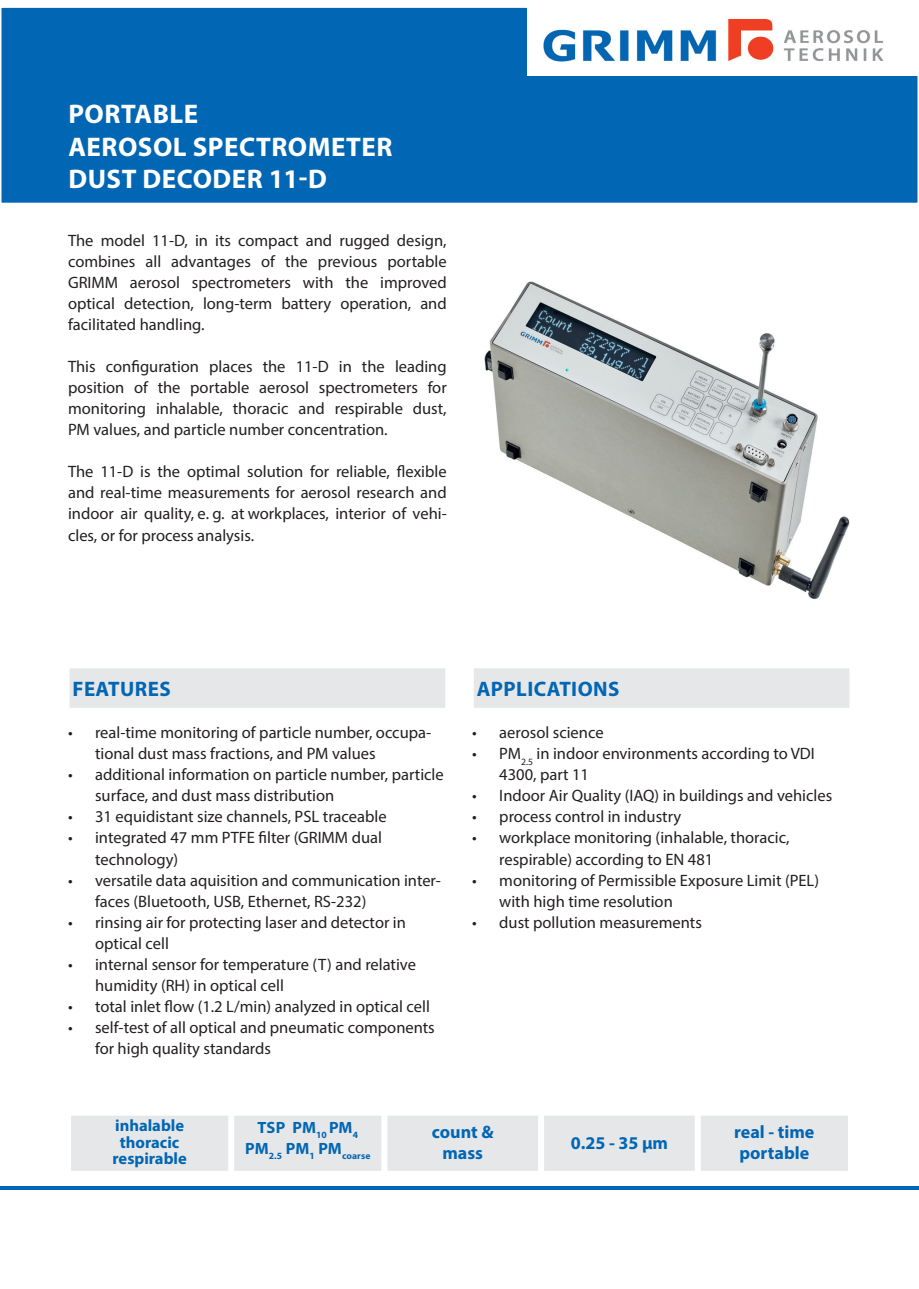
<style>
.page{position:relative;width:919px;height:1289px;background:#fff}
.page>*{position:absolute;margin:0;border:0;box-sizing:border-box;transform-origin:0 0}
.t1{font:700 27px/32.4px "Myriad Pro";letter-spacing:.02em;color:#fff}
.t2{font:700 21px "Myriad Pro";letter-spacing:.02em;color:#0166b3}
.t3{font:700 18px/21px "Myriad Pro";color:#0166b3;text-align:center}
.t4{font:16.5px/21px "Myriad Pro";color:#231f20}
.t5{font:700 16.5px/16.5px "Myriad Pro";color:#0166b3;text-align:center}
.t6{font:700 16.35px "Myriad Pro";color:#0166b3}
.t7{font:700 9.45px "Myriad Pro";letter-spacing:.01em;color:#0166b3}
</style>
<div class="page">
<div style="left:472px;top:666px;width:378px;height:43px;background:#e6e7e9;border:2px solid #fff"></div>
<div style="left:68px;top:666px;width:378px;height:43px;background:#e6e7e9;border:2px solid #fff"></div>
<div style="left:1px;top:7px;width:917px;height:196px;background:#0166b3"></div>
<div style="left:0;top:6px;width:918px;height:198px;border:2px solid #fff"></div>
<div style="left:70px;top:1114px;width:160px;height:58px;background:#e6e7e9"></div>
<div style="left:68px;top:1112px;width:163px;height:61px;border:3px solid #fff"></div>
<div style="left:233px;top:1114px;width:150px;height:58px;background:#e6e7e9"></div>
<div style="left:231px;top:1112px;width:153px;height:61px;border:3px solid #fff"></div>
<div style="left:386px;top:1114px;width:153px;height:58px;background:#e6e7e9"></div>
<div style="left:384px;top:1112px;width:157px;height:61px;border:3px solid #fff"></div>
<div style="left:542px;top:1114px;width:154px;height:58px;background:#e6e7e9"></div>
<div style="left:541px;top:1112px;width:156px;height:61px;border:3px solid #fff"></div>
<hr style="left:0;top:1186px;width:918px;height:3px;background:#0166b3">
<div style="left:527px;top:6px;width:391px;height:69px;background:#fff"></div>
<img style="left:544px;top:19px;width:340px;height:43px">
<img style="left:484px;top:281px;width:366px;height:318px">
<div style="left:699px;top:1114px;width:150px;height:58px;background:#e6e7e9"></div>
<div style="left:697px;top:1112px;width:153px;height:61px;border:3px solid #fff"></div>
<p class="t1" style="left:68px;top:97px;width:326px">PORTABLE<br>AEROSOL SPECTROMETER</p>
<p class="t1" style="left:68px;top:162px;width:260px">DUST DECODER 11-D</p>
<p class="t4" style="left:68px;top:230px;width:380px;text-align:justify">The model 11-D, in its compact and rugged design, combines all advantages of the previous portable GRIMM aerosol spectrometers with the improved optical detection, long-term battery operation, and facilitated handling.</p>
<p class="t4" style="left:68px;top:356px;width:380px;text-align:justify">This configuration places the 11-D in the leading position of the portable aerosol spectrometers for monitoring inhalable, thoracic and respirable dust, PM values, and particle number concentration.</p>
<p class="t4" style="left:68px;top:461px;width:380px;text-align:justify">The 11-D is the optimal solution for reliable, flexible and real-time measurements for aerosol research and indoor air quality, e. g. at workplaces, interior of vehi-</p>
<p class="t4" style="left:68px;top:524px;width:187px">cles, or for process analysis.</p>
<p class="t2" style="left:72px;top:675px;width:100px">FEATURES</p>
<p class="t4" style="left:95px;top:722px;width:337px;text-indent:-27px">• real-time monitoring of particle number, occupa&shy;tional dust mass fractions, and PM values</p>
<p class="t4" style="left:95px;top:764px;width:350px;text-indent:-27px">• additional information on particle number, particle surface, and dust mass distribution</p>
<p class="t4" style="left:68px;top:806px;width:320px">• 31 equidistant size channels, PSL traceable</p>
<p class="t4" style="left:95px;top:827px;width:288px;text-indent:-27px">• integrated 47 mm PTFE filter (GRIMM dual technology)</p>
<p class="t4" style="left:95px;top:869px;width:347px;text-indent:-27px">• versatile data aquisition and communication inter&shy;faces (Bluetooth, USB, Ethernet, RS-232)</p>
<p class="t4" style="left:95px;top:911px;width:312px;text-indent:-27px">• rinsing air for protecting laser and detector in optical cell</p>
<p class="t4" style="left:95px;top:953px;width:322px;text-indent:-27px">• internal sensor for temperature (T) and relative humidity (RH) in optical cell</p>
<p class="t4" style="left:68px;top:995px;width:363px">• total inlet flow (1.2 L/min) analyzed in optical cell</p>
<p class="t4" style="left:95px;top:1016px;width:341px;text-indent:-27px">• self-test of all optical and pneumatic components for high quality standards</p>
<p class="t2" style="left:476px;top:675px;width:144px">APPLICATIONS</p>
<p class="t4" style="left:472px;top:722px;width:133px">• aerosol science</p>
<p class="t4" style="left:499px;top:743px;width:317px;text-indent:-27px">• PM<sub>2.5</sub> in indoor environments according to VDI<br>4300, part 11</p>
<p class="t4" style="left:472px;top:785px;width:361px">• Indoor Air Quality (IAQ) in buildings and vehicles</p>
<p class="t4" style="left:472px;top:806px;width:210px">• process control in industry</p>
<p class="t4" style="left:499px;top:827px;width:292px;text-indent:-27px">• workplace monitoring (inhalable, thoracic, respirable) according to EN 481</p>
<p class="t4" style="left:499px;top:869px;width:321px;text-indent:-27px">• monitoring of Permissible Exposure Limit (PEL) with high time resolution</p>
<p class="t4" style="left:472px;top:911px;width:231px">• dust pollution measurements</p>
<p class="t5" style="left:112px;top:1116px;width:76px">inhalable thoracic respirable</p>
<p class="t6" style="left:257px;top:1116px;width:102px">TSP PM<sub>10</sub> PM<sub>4</sub></p>
<p class="t7" style="left:245px;top:1149px;width:127px"><sup>PM</sup>2.5 <sup>PM</sup>1 <sup>PM</sup>coarse</p>
<p class="t3" style="left:432px;top:1120px;width:63px">count &amp; mass</p>
<p class="t3" style="left:570px;top:1131px;width:99px">0.25 - 35 µm</p>
<p class="t3" style="left:734px;top:1120px;width:82px;text-align:left">real - time portable</p>
</div>
